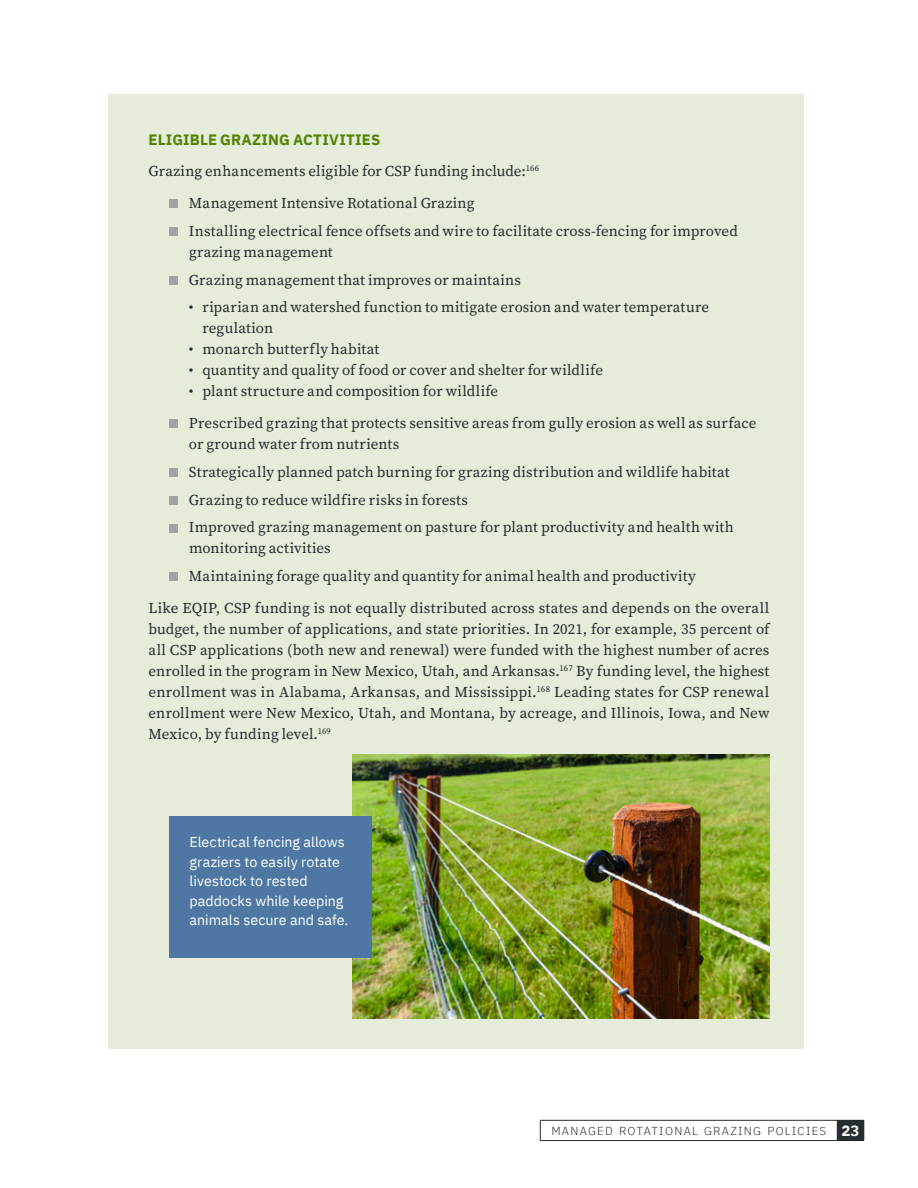
<style>
.page{position:relative;width:918px;height:1188px;background:#fff}
.page>*{position:absolute;margin:0;border:0;box-sizing:border-box;transform-origin:0 0}
.t1{font:15px/21px "Source Serif 4 Roman";letter-spacing:.005em;color:#252d30}
.t2{font:700 15px "IBM Plex Sans";letter-spacing:.015em;color:#548303}
.t3{font:14.25px/19.5px "IBM Plex Sans";color:#fff}
.t4{font:300 11.55px "IBM Plex Sans";letter-spacing:.105em;color:#252d30}
.s1{font-weight:700;font-size:15px;color:#fff}
</style>
<div class="page">
<div style="left:108px;top:94px;width:695px;height:955px;background:#e5ecd9"></div>
<div style="left:169px;top:199px;width:8px;height:9px;background:#a1a3a5"></div>
<div style="left:169px;top:227px;width:8px;height:9px;background:#a1a3a5"></div>
<div style="left:169px;top:276px;width:8px;height:9px;background:#a1a3a5"></div>
<div style="left:169px;top:420px;width:8px;height:8px;background:#a1a3a5"></div>
<div style="left:169px;top:468px;width:8px;height:9px;background:#a1a3a5"></div>
<div style="left:169px;top:496px;width:8px;height:9px;background:#a1a3a5"></div>
<div style="left:169px;top:524px;width:8px;height:8px;background:#a1a3a5"></div>
<div style="left:169px;top:573px;width:8px;height:8px;background:#a1a3a5"></div>
<img style="left:352px;top:755px;width:418px;height:264px">
<div style="left:169px;top:816px;width:203px;height:142px;background:#4e78a3"></div>
<hr style="left:540px;top:1120px;width:297px;height:1px;background:#252d30">
<svg style="left:540px;top:1120px;width:1px;height:20px"></svg>
<svg style="left:837px;top:1120px;width:28px;height:21px"></svg>
<hr style="left:540px;top:1140px;width:297px;height:1px;background:#252d30">
<p class="t2" style="left:148px;top:133px;width:234px">ELIGIBLE GRAZING ACTIVITIES</p>
<p class="t1" style="left:189px;top:155px;width:352px;line-height:31.8px;text-indent:-40px">Grazing enhancements eligible for CSP funding include:<sup>166<br></sup>Management Intensive Rotational Grazing</p>
<p class="t1" style="left:189px;top:220px;width:550px">Installing electrical fence offsets and wire to facilitate cross-fencing for improved grazing management</p>
<p class="t1" style="left:189px;top:269px;width:334px">Grazing management that improves or maintains</p>
<p class="t1" style="left:202px;top:298px;width:508px;text-indent:-14px">• riparian and watershed function to mitigate erosion and water temperature regulation</p>
<p class="t1" style="left:189px;top:340px;width:192px">• monarch butterfly habitat</p>
<p class="t1" style="left:189px;top:361px;width:416px">• quantity and quality of food or cover and shelter for wildlife</p>
<p class="t1" style="left:189px;top:377px;width:569px;line-height:31.8px">• plant structure and composition for wildlife<br>Prescribed grazing that protects sensitive areas from gully erosion as well as surface</p>
<p class="t1" style="left:189px;top:432px;width:547px;line-height:27.8px">or ground water from nutrients<br>Strategically planned patch burning for grazing distribution and wildlife habitat Grazing to reduce wildfire risks in forests<br>Improved grazing management on pasture for plant productivity and health with</p>
<p class="t1" style="left:189px;top:536px;width:508px;line-height:27.8px">monitoring activities<br>Maintaining forage quality and quantity for animal health and productivity</p>
<p class="t1" style="left:148px;top:599px;width:623px;text-align:justify">Like EQIP, CSP funding is not equally distributed across states and depends on the overall budget, the number of applications, and state priorities. In 2021, for example, 35 percent of all CSP applications (both new and renewal) were funded with the highest number of acres enrolled in the program in New Mexico, Utah, and Arkansas.<sup>167</sup> By funding level, the highest enrollment was in Alabama, Arkansas, and Mississippi.<sup>168</sup> Leading states for CSP renewal enrollment were New Mexico, Utah, and Montana, by acreage, and Illinois, Iowa, and New Mexico, by funding level.<sup>169</sup></p>
<p class="t3" style="left:190px;top:833px;width:160px">Electrical fencing allows graziers to easily rotate livestock to rested paddocks while keeping animals secure and safe.</p>
<p class="t4" style="left:551px;top:1124px;width:310px">MANAGED ROTATIONAL GRAZING POLICIES <span class="s1">23</span></p>
</div>
